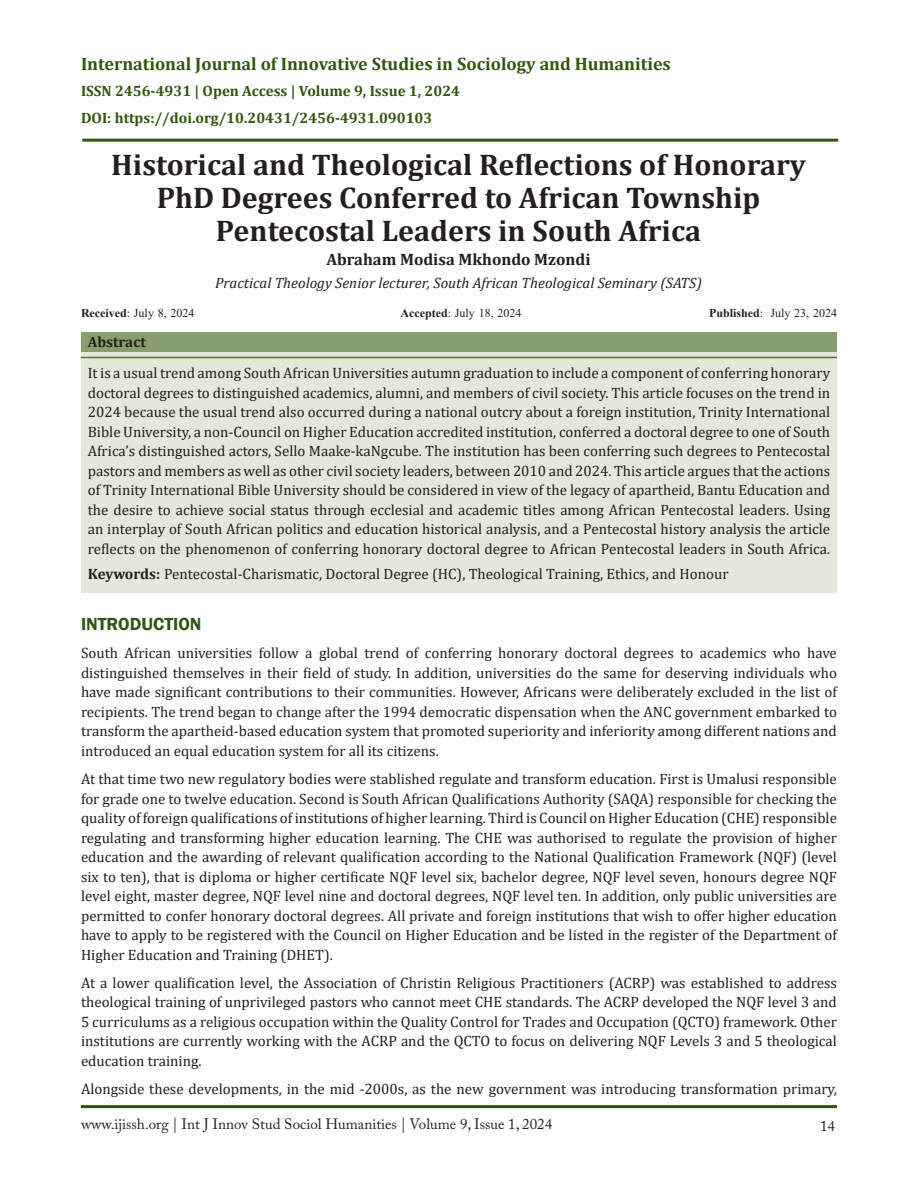
<style>
.page{position:relative;width:918px;height:1188px;background:#fff}
.page>*{position:absolute;margin:0;border:0;box-sizing:border-box;transform-origin:0 0}
.Heading_1{font:700 30px/33px "Cambria";color:#231f20;text-align:center}
.t1{font:700 18px "Cambria";color:#32560e}
.Heading_1-2{font:600 18px "Franklin Gothic";color:#32560e}
.Body_Text{font:700 16.5px "Cambria";color:#231f20}
.Body_Text-2{font:15px/19.5px "Cambria";color:#231f20;text-align:justify}
.t2{font:700 15px "Cambria";color:#32560e}
.Body_Text-3{font:italic 15px "Cambria";color:#231f20}
.t3{font:15px "Adobe Caslon Pro";color:#231f20}
.t4{font:700 15px "Cambria";color:#231f20}
.t5{font:12px "Times New Roman";color:#231f20}
.s1{font-weight:700}
</style>
<div class="page">
<hr style="left:81px;top:1105px;width:756px;height:3px;background:#32560e">
<hr style="left:82px;top:139px;width:756px;height:3px;background:#32560e">
<div style="left:81px;top:338px;width:756px;height:255px;background:#e3e8db"></div>
<hr style="left:81px;top:357px;width:756px;height:1px;background:#537132">
<div style="left:81px;top:332px;width:756px;height:20px;background:#899e6f"></div>
<p class="t1" style="left:81px;top:51px;width:591px">International Journal of Innovative Studies in Sociology and Humanities</p>
<p class="t2" style="left:81px;top:81px;width:381px">ISSN 2456-4931 | Open Access | Volume 9, Issue 1, 2024</p>
<p class="t2" style="left:81px;top:107px;width:353px">DOI: https://doi.org/10.20431/2456-4931.090103</p>
<p class="Heading_1" style="left:111px;top:147px;width:696px">Historical and Theological Reflections of Honorary<br>PhD Degrees Conferred to African Township<br>Pentecostal Leaders in South Africa</p>
<p class="Body_Text" style="left:327px;top:247px;width:265px">Abraham Modisa Mkhondo Mzondi</p>
<p class="Body_Text-3" style="left:215px;top:273px;width:488px">Practical Theology Senior lecturer, South African Theological Seminary (SATS)</p>
<p class="t5" style="left:81px;top:305px;width:115px"><span class="s1">Received</span>: July 8, 2024</p>
<p class="t5" style="left:401px;top:305px;width:122px"><span class="s1">Accepted</span>: July 18, 2024</p>
<p class="t5" style="left:709px;top:305px;width:129px"><span class="s1">Published</span>: July 23, 2024</p>
<p class="t4" style="left:88px;top:331px;width:60px">Abstract</p>
<p class="Body_Text-2" style="left:88px;top:363px;width:744px">It is a usual trend among South African Universities autumn graduation to include a component of conferring honorary doctoral degrees to distinguished academics, alumni, and members of civil society. This article focuses on the trend in 2024 because the usual trend also occurred during a national outcry about a foreign institution, Trinity International Bible University, a non-Council on Higher Education accredited institution, conferred a doctoral degree to one of South Africa’s distinguished actors, Sello Maake-kaNgcube. The institution has been conferring such degrees to Pentecostal pastors and members as well as other civil society leaders, between 2010 and 2024. This article argues that the actions of Trinity International Bible University should be considered in view of the legacy of apartheid, Bantu Education and the desire to achieve social status through ecclesial and academic titles among African Pentecostal leaders. Using an interplay of South African politics and education historical analysis, and a Pentecostal history analysis the article reflects on the phenomenon of conferring honorary doctoral degree to African Pentecostal leaders in South Africa.</p>
<p class="Body_Text-2" style="left:88px;top:564px;width:642px"><span class="s1">Keywords:</span> Pentecostal-Charismatic, Doctoral Degree (HC), Theological Training, Ethics, and Honour</p>
<p class="Heading_1-2" style="left:81px;top:613px;width:122px">INTRODUCTION</p>
<p class="Body_Text-2" style="left:81px;top:644px;width:757px">South African universities follow a global trend of conferring honorary doctoral degrees to academics who have distinguished themselves in their field of study. In addition, universities do the same for deserving individuals who have made significant contributions to their communities. However, Africans were deliberately excluded in the list of recipients. The trend began to change after the 1994 democratic dispensation when the ANC government embarked to transform the apartheid-based education system that promoted superiority and inferiority among different nations and introduced an equal education system for all its citizens.</p>
<p class="Body_Text-2" style="left:81px;top:769px;width:758px">At that time two new regulatory bodies were stablished regulate and transform education. First is Umalusi responsible for grade one to twelve education. Second is South African Qualifications Authority (SAQA) responsible for checking the quality of foreign qualifications of institutions of higher learning. Third is Council on Higher Education (CHE) responsible regulating and transforming higher education learning. The CHE was authorised to regulate the provision of higher education and the awarding of relevant qualification according to the National Qualification Framework (NQF) (level six to ten), that is diploma or higher certificate NQF level six, bachelor degree, NQF level seven, honours degree NQF level eight, master degree, NQF level nine and doctoral degrees, NQF level ten. In addition, only public universities are permitted to confer honorary doctoral degrees. All private and foreign institutions that wish to offer higher education have to apply to be registered with the Council on Higher Education and be listed in the register of the Department of Higher Education and Training (DHET).</p>
<p class="Body_Text-2" style="left:81px;top:973px;width:757px">At a lower qualification level, the Association of Christin Religious Practitioners (ACRP) was established to address theological training of unprivileged pastors who cannot meet CHE standards. The ACRP developed the NQF level 3 and 5 curriculums as a religious occupation within the Quality Control for Trades and Occupation (QCTO) framework. Other institutions are currently working with the ACRP and the QCTO to focus on delivering NQF Levels 3 and 5 theological education training.</p>
<p class="Body_Text-2" style="left:81px;top:1079px;width:757px">Alongside these developments, in the mid -2000s, as the new government was introducing transformation primary,</p>
<p class="t3" style="left:81px;top:1115px;width:473px">www.ijissh.org | Int J Innov Stud Sociol Humanities | Volume 9, Issue 1, 2024</p>
<p class="t3" style="left:820px;top:1117px;width:16px">14</p>
</div>
